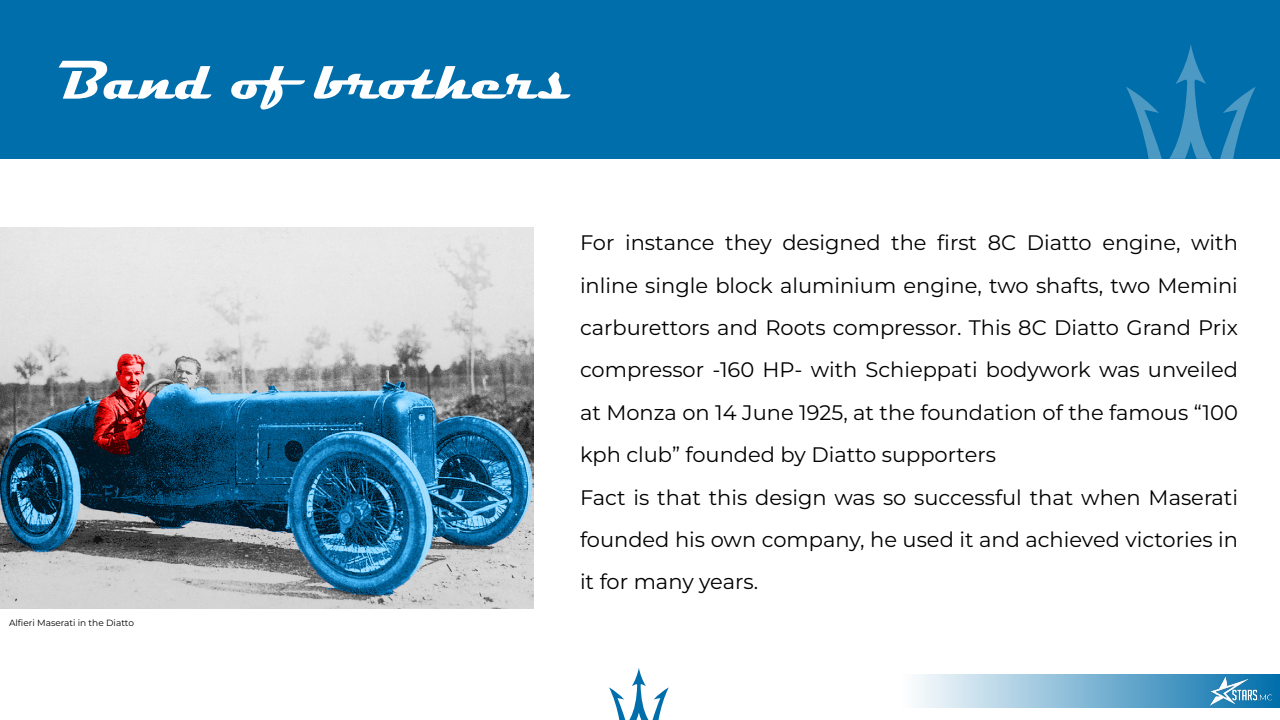
<style>
.page{position:relative;width:1280px;height:720px;background:#fff}
.page>*{position:absolute;margin:0;border:0;box-sizing:border-box;transform-origin:0 0}
.t1{font:700 55.1px "Magneto";color:#fff}
.t2{font:100 21px/42.4px "Montserrat";color:#000}
.t3{font:100 9px "Montserrat";color:#000}
</style>
<div class="page">
<div style="left:0;top:0;width:1280px;height:159px;background:#006eab"></div>
<svg style="left:609px;top:668px;width:60px;height:52px"></svg>
<svg style="left:1126px;top:87px;width:36px;height:72px"></svg>
<svg style="left:1220px;top:87px;width:36px;height:72px"></svg>
<svg style="left:1169px;top:44px;width:43px;height:115px"></svg>
<img style="left:0;top:227px;width:533px;height:382px">
<svg style="left:917px;top:674px;width:363px;height:34px;background:#91c0da"></svg>
<img style="left:1203px;top:676px;width:75px;height:32px">
<h1 class="t1" style="left:58px;top:46px;width:514px">Band of brothers</h1>
<p class="t3" style="left:9px;top:617px;width:127px">Alfieri Maserati in the Diatto</p>
<p class="t2" style="left:580px;top:221px;width:660px">For instance they designed the first 8C Diatto engine, with inline single block aluminium engine, two shafts, two Memini carburettors and Roots compressor. This 8C Diatto Grand Prix compressor -160 HP- with Schieppati bodywork was unveiled at Monza on 14 June 1925, at the foundation of the famous “100 kph club” founded by Diatto supporters<br>Fact is that this design was so successful that when Maserati founded his own company, he used it and achieved victories in it for many years.</p>
</div>
